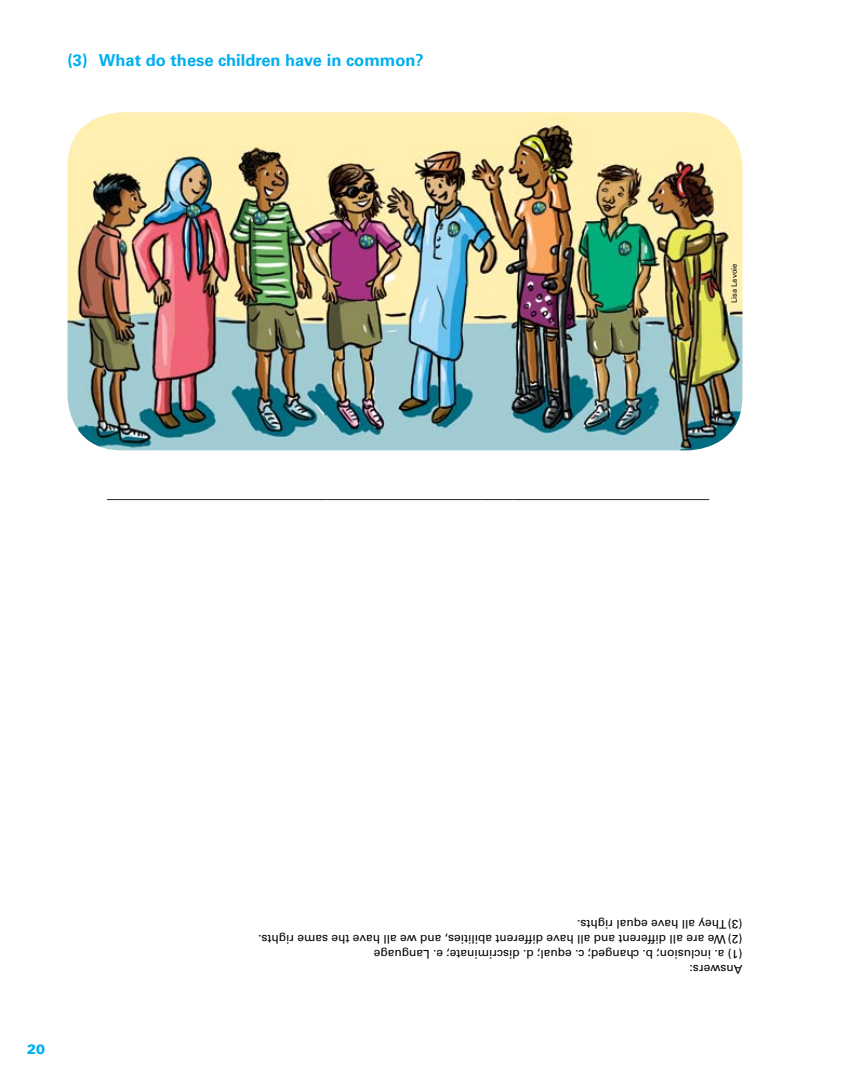
<style>
.page{position:relative;width:864px;height:1080px;background:#fff}
.page>*{position:absolute;margin:0;border:0;box-sizing:border-box;transform-origin:0 0}
.t1{font:16.5px "Univers";color:#000}
.t2{font:700 16.5px "Univers";color:#00aeef}
.t3{font:900 13.5px "Univers";color:#00aeef}
.t4{font:12px/15px "Univers";color:#000}
.t5{font:7.5px "Univers";color:#000}
</style>
<div class="page">
<img style="left:68px;top:112px;width:674px;height:338px">
<h1 class="t2" style="left:68px;top:51px;width:358px">(3) What do these children have in common?</h1>
<p class="t5" style="left:730px;top:303px;width:41px;rotate:-90deg">Lisa Lavoie</p>
<h1 class="t1" style="left:107px;top:483px;width:604px">____________________________________________________________________________</h1>
<p class="t3" style="left:27px;top:1041px;width:20px">20</p>
<p class="t4" style="left:742px;top:977px;width:486px;rotate:-180deg">Answers:<br>(1) a. inclusion; b. changed; c. equal; d. discriminate; e. Language<br>(2) We are all different and all have different abilities, and we all have the same rights. (3) They all have equal rights.</p>
</div>
